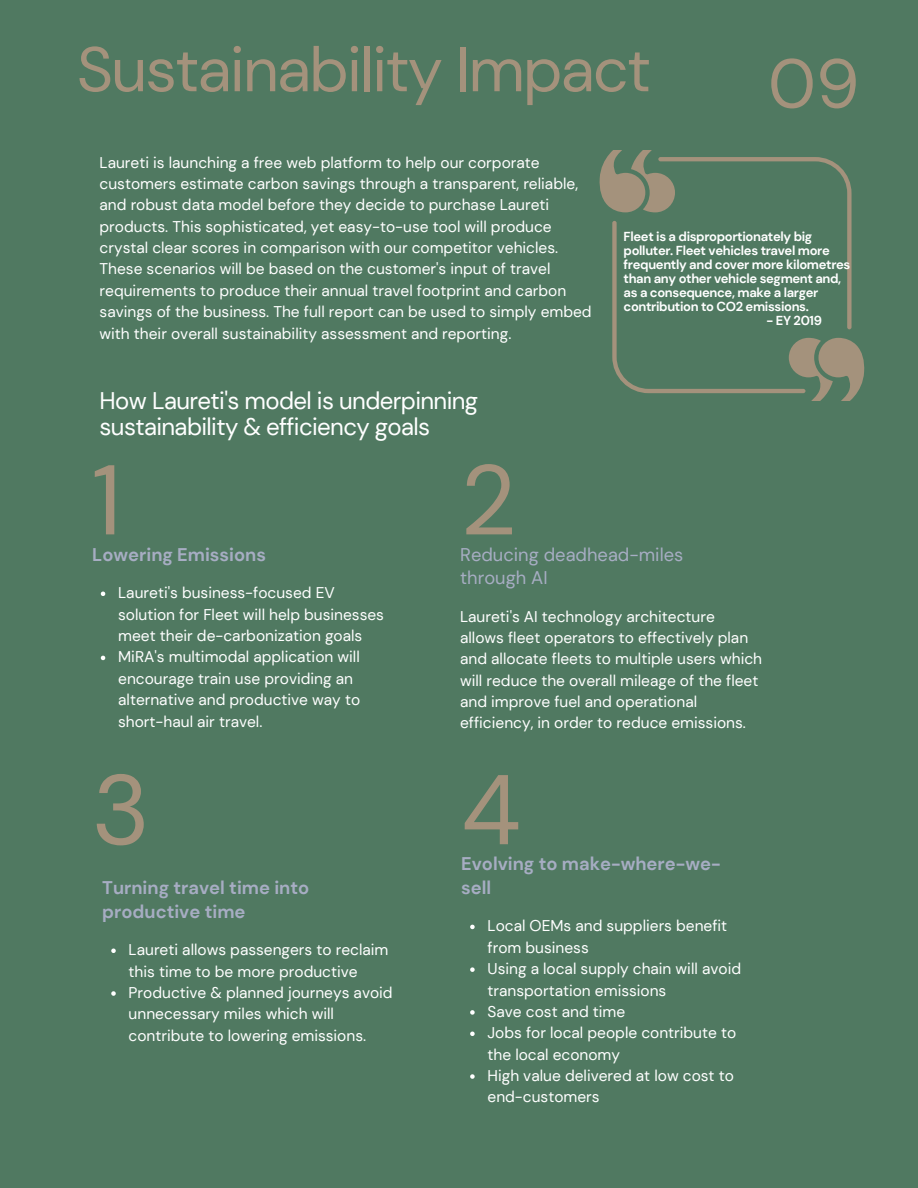
<style>
.page{position:relative;width:918px;height:1188px;background:#507961}
.page>*{position:absolute;margin:0;border:0;box-sizing:border-box;transform-origin:0 0}
.t1{font:98.7px "DM Sans";color:#a4927c}
.t2{font:69.15px "DM Sans";color:#a4927c}
.t3{font:63px "DM Sans";letter-spacing:-.03em;color:#a4927c}
.t4{font:24px/25.8px "DM Sans";letter-spacing:-.025em;color:#fff}
.t5{font:700 18.3px/23.2px "DM Sans";color:#a7adc3}
.t6{font:18.3px/23.2px "DM Sans";color:#a7adc3}
.t7{font:15.45px/21.3px "DM Sans";color:#fff}
.t8{font:700 13.05px/14.1px "DM Sans";letter-spacing:-.025em;color:#fff}
</style>
<div class="page">
<svg style="left:470px;top:925px;width:5px;height:4px"></svg>
<svg style="left:470px;top:967px;width:5px;height:5px"></svg>
<svg style="left:470px;top:1010px;width:5px;height:5px"></svg>
<svg style="left:470px;top:1032px;width:5px;height:4px"></svg>
<svg style="left:470px;top:1074px;width:5px;height:5px"></svg>
<svg style="left:111px;top:949px;width:5px;height:4px"></svg>
<svg style="left:111px;top:991px;width:5px;height:5px"></svg>
<svg style="left:101px;top:592px;width:4px;height:4px"></svg>
<svg style="left:101px;top:656px;width:4px;height:4px"></svg>
<svg style="left:599px;top:150px;width:266px;height:250px"></svg>
<h3 class="t3" style="left:77px;top:29px;width:576px">Sustainability Impact</h3>
<h2 class="t2" style="left:768px;top:39px;width:93px">09</h2>
<p class="t7" style="left:100px;top:152px;width:494px">Laureti is launching a free web platform to help our corporate customers estimate carbon savings through a transparent, reliable, and robust data model before they decide to purchase Laureti products. This sophisticated, yet easy-to-use tool will produce crystal clear scores in comparison with our competitor vehicles.<br>These scenarios will be based on the customer's input of travel requirements to produce their annual travel footprint and carbon savings of the business. The full report can be used to simply embed with their overall sustainability assessment and reporting.</p>
<h3 class="t4" style="left:100px;top:388px;width:380px">How Laureti's model is underpinning sustainability &amp; efficiency goals</h3>
<h1 class="t1" style="left:92px;top:436px;width:31px">1</h1>
<h1 class="t1" style="left:460px;top:436px;width:58px">2</h1>
<p class="t8" style="left:624px;top:229px;width:228px">Fleet is a disproportionately big polluter. Fleet vehicles travel more frequently and cover more kilometres than any other vehicle segment and, as a consequence, make a larger contribution to CO2 emissions.</p>
<p class="t8" style="left:767px;top:314px;width:57px">- EY 2019</p>
<p class="t5" style="left:92px;top:543px;width:175px">Lowering Emissions</p>
<p class="t7" style="left:118px;top:582px;width:267px">Laureti's business-focused EV solution for Fleet will help businesses meet their de-carbonization goals MiRA's multimodal application will encourage train use providing an alternative and productive way to short-haul air travel.</p>
<p class="t6" style="left:460px;top:543px;width:225px">Reducing deadhead-miles through AI</p>
<p class="t7" style="left:460px;top:606px;width:304px">Laureti's AI technology architecture allows fleet operators to effectively plan and allocate fleets to multiple users which will reduce the overall mileage of the fleet and improve fuel and operational efficiency, in order to reduce emissions.</p>
<h1 class="t1" style="left:92px;top:746px;width:60px">3</h1>
<h1 class="t1" style="left:461px;top:746px;width:61px">4</h1>
<p class="t5" style="left:102px;top:876px;width:209px">Turning travel time into productive time</p>
<p class="t7" style="left:129px;top:939px;width:266px">Laureti allows passengers to reclaim this time to be more productive Productive &amp; planned journeys avoid unnecessary miles which will contribute to lowering emissions.</p>
<p class="t5" style="left:461px;top:853px;width:261px">Evolving to make-where-we&shy;sell</p>
<p class="t7" style="left:488px;top:916px;width:255px">Local OEMs and suppliers benefit from business<br>Using a local supply chain will avoid transportation emissions<br>Save cost and time<br>Jobs for local people contribute to the local economy<br>High value delivered at low cost to end-customers</p>
</div>
